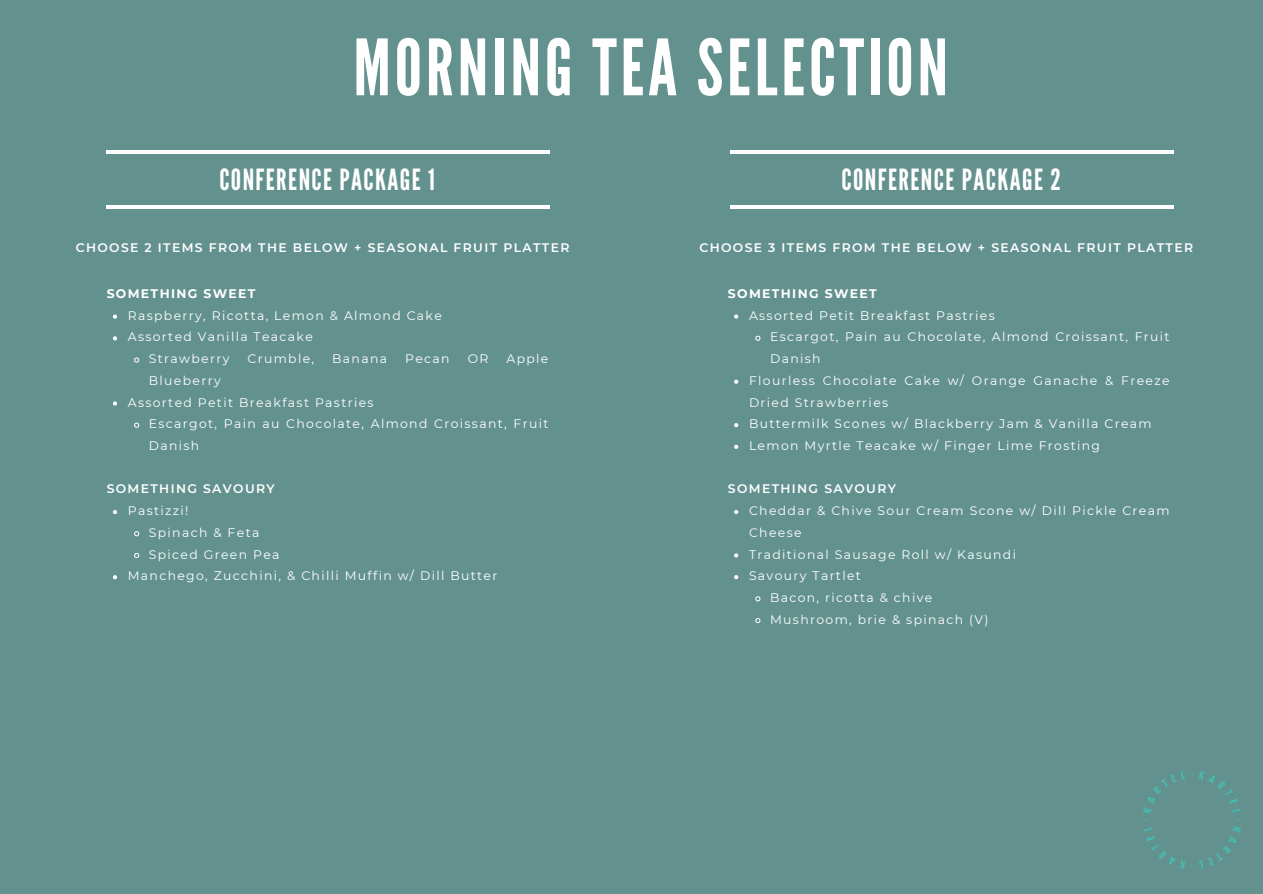
<style>
.page{position:relative;width:1263px;height:894px;background:#fff}
.page>*{position:absolute;margin:0;border:0;box-sizing:border-box;transform-origin:0 0}
.t1{font:77.25px "League Gothic";letter-spacing:.05em;color:#fff}
.t2{font:29.1px "League Gothic";letter-spacing:.05em;color:#fff}
.t3{font:12.45px/21.8px "Montserrat";letter-spacing:.11em;color:#fff}
.t4{font:600 12.45px "Montserrat";letter-spacing:.11em;color:#fff}
.t5{font:700 12.45px "Montserrat";letter-spacing:.11em;color:#fff}
</style>
<div class="page">
<div style="left:0;top:0;width:1263px;height:893px;background:#63928e"></div>
<hr style="left:107px;top:150px;width:443px;height:4px;background:#fff">
<hr style="left:107px;top:205px;width:443px;height:4px;background:#fff">
<hr style="left:730px;top:150px;width:444px;height:4px;background:#fff">
<hr style="left:730px;top:205px;width:444px;height:4px;background:#fff">
<svg style="left:113px;top:314px;width:4px;height:4px"></svg>
<svg style="left:113px;top:336px;width:4px;height:4px"></svg>
<svg style="left:134px;top:357px;width:6px;height:6px"></svg>
<svg style="left:113px;top:401px;width:4px;height:4px"></svg>
<svg style="left:134px;top:422px;width:6px;height:6px"></svg>
<svg style="left:113px;top:510px;width:4px;height:4px"></svg>
<svg style="left:134px;top:531px;width:6px;height:6px"></svg>
<svg style="left:134px;top:552px;width:6px;height:6px"></svg>
<svg style="left:113px;top:575px;width:4px;height:4px"></svg>
<svg style="left:734px;top:314px;width:4px;height:4px"></svg>
<svg style="left:755px;top:335px;width:6px;height:6px"></svg>
<svg style="left:734px;top:379px;width:4px;height:4px"></svg>
<svg style="left:734px;top:423px;width:4px;height:4px"></svg>
<svg style="left:734px;top:444px;width:4px;height:5px"></svg>
<svg style="left:734px;top:510px;width:4px;height:4px"></svg>
<svg style="left:734px;top:553px;width:4px;height:4px"></svg>
<svg style="left:734px;top:575px;width:4px;height:4px"></svg>
<svg style="left:755px;top:596px;width:6px;height:6px"></svg>
<svg style="left:755px;top:618px;width:6px;height:5px"></svg>
<img style="left:1143px;top:771px;width:98px;height:97px">
<p class="t1" style="left:353px;top:23px;width:596px">MORNING TEA SELECTION</p>
<p class="t2" style="left:219px;top:163px;width:217px">CONFERENCE PACKAGE 1</p>
<p class="t2" style="left:842px;top:163px;width:221px">CONFERENCE PACKAGE 2</p>
<p class="t4" style="left:76px;top:239px;width:495px">CHOOSE 2 ITEMS FROM THE BELOW + SEASONAL FRUIT PLATTER</p>
<p class="t4" style="left:699px;top:239px;width:495px">CHOOSE 3 ITEMS FROM THE BELOW + SEASONAL FRUIT PLATTER</p>
<p class="t5" style="left:728px;top:286px;width:150px">SOMETHING SWEET</p>
<p class="t3" style="left:749px;top:304px;width:247px">Assorted Petit Breakfast Pastries</p>
<p class="t3" style="left:770px;top:326px;width:401px">Escargot, Pain au Chocolate, Almond Croissant, Fruit<br>Danish</p>
<p class="t3" style="left:749px;top:369px;width:422px">Flourless Chocolate Cake w/ Orange Ganache &amp; Freeze<br>Dried Strawberries</p>
<p class="t3" style="left:749px;top:413px;width:404px">Buttermilk Scones w/ Blackberry Jam &amp; Vanilla Cream</p>
<p class="t3" style="left:749px;top:434px;width:353px">Lemon Myrtle Teacake w/ Finger Lime Frosting</p>
<p class="t4" style="left:728px;top:481px;width:170px">SOMETHING SAVOURY</p>
<p class="t3" style="left:749px;top:499px;width:422px">Cheddar &amp; Chive Sour Cream Scone w/ Dill Pickle Cream<br>Cheese</p>
<p class="t3" style="left:749px;top:543px;width:269px">Traditional Sausage Roll w/ Kasundi</p>
<p class="t3" style="left:749px;top:564px;width:113px">Savoury Tartlet</p>
<p class="t3" style="left:770px;top:586px;width:164px">Bacon, ricotta &amp; chive</p>
<p class="t3" style="left:770px;top:608px;width:220px">Mushroom, brie &amp; spinach (V)</p>
<p class="t5" style="left:107px;top:286px;width:150px">SOMETHING SWEET</p>
<p class="t3" style="left:128px;top:304px;width:316px">Raspberry, Ricotta, Lemon &amp; Almond Cake</p>
<p class="t3" style="left:128px;top:326px;width:187px">Assorted Vanilla Teacake</p>
<p class="t3" style="left:149px;top:348px;width:82px">Strawberry</p>
<p class="t3" style="left:247px;top:348px;width:68px">Crumble,</p>
<p class="t3" style="left:332px;top:348px;width:56px">Banana</p>
<p class="t3" style="left:405px;top:348px;width:46px">Pecan</p>
<p class="t3" style="left:468px;top:348px;width:22px">OR</p>
<p class="t3" style="left:506px;top:348px;width:43px">Apple</p>
<p class="t3" style="left:149px;top:369px;width:73px">Blueberry</p>
<p class="t3" style="left:128px;top:391px;width:247px">Assorted Petit Breakfast Pastries</p>
<p class="t3" style="left:149px;top:413px;width:401px">Escargot, Pain au Chocolate, Almond Croissant, Fruit<br>Danish</p>
<p class="t4" style="left:107px;top:481px;width:170px">SOMETHING SAVOURY</p>
<p class="t3" style="left:128px;top:499px;width:62px">Pastizzi!</p>
<p class="t3" style="left:149px;top:521px;width:112px">Spinach &amp; Feta</p>
<p class="t3" style="left:149px;top:543px;width:132px">Spiced Green Pea</p>
<p class="t3" style="left:128px;top:564px;width:371px">Manchego, Zucchini, &amp; Chilli Muffin w/ Dill Butter</p>
</div>
